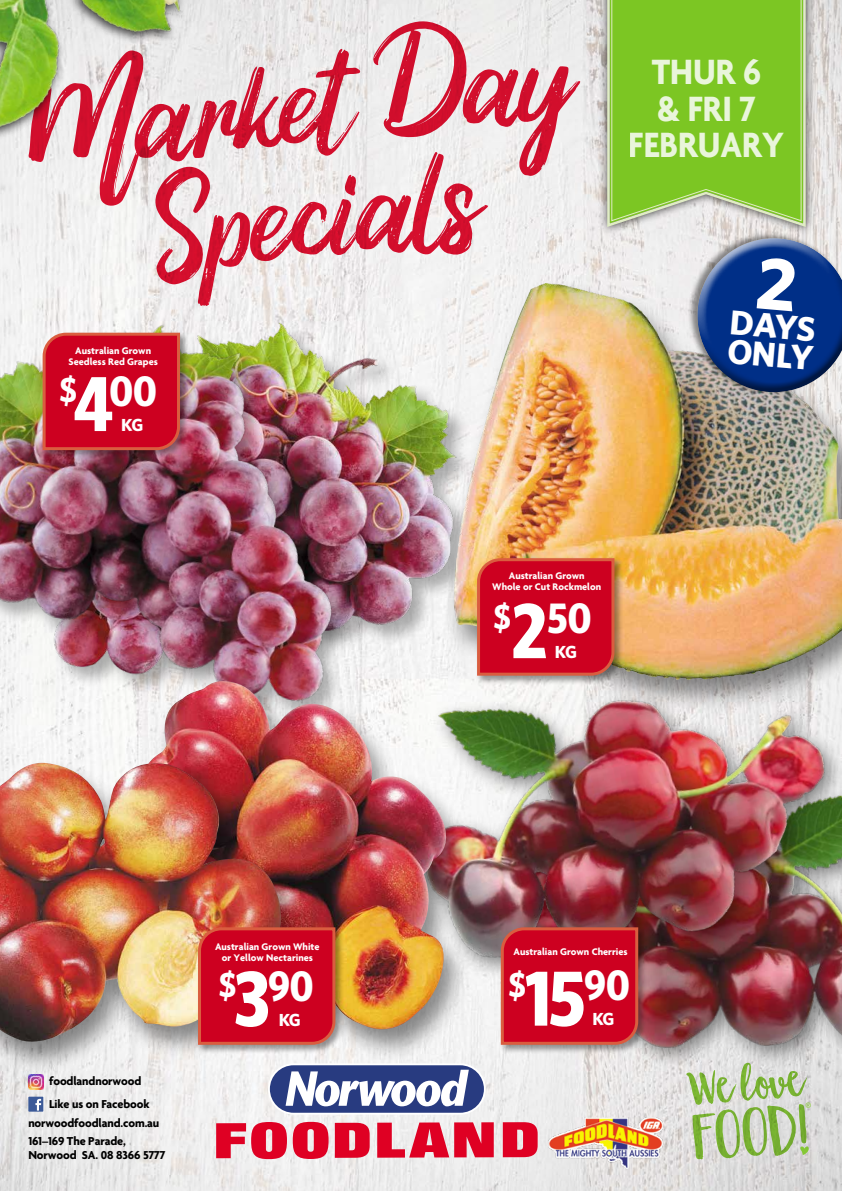
<style>
.page{position:relative;width:842px;height:1191px;background:#fff}
.page>*{position:absolute;margin:0;border:0;box-sizing:border-box;transform-origin:0 0}
.t1{font:148.6px/114px "Beatlight";color:#df0023;text-align:center}
.t2{font:700 78.1px "Whitney Condensed";color:#fff}
.t3{font:700 42.7px "Whitney Condensed";color:#fff}
.t4{font:700 38px/36.5px "Agenda";color:#fff;text-align:center;scale:.91 1}
.t5{font:700 35px "Whitney Condensed";color:#fff}
.t6{font:700 34.6px/28.5px "Whitney";color:#fff}
.t7{font:700 17.5px "Whitney";letter-spacing:-.065em;color:#fff}
.t8{font:700 12.4px/13.8px "Agenda";letter-spacing:-.01em;color:#000}
.t9{font:700 10.4px/11.2px "Agenda";color:#fff;text-align:center}
.s1{font-size:78.1px}
</style>
<div class="page">
<img style="left:0;top:0;width:842px;height:1191px">
<svg style="left:268px;top:1063px;width:218px;height:51px"></svg>
<div style="left:270px;top:1065px;width:214px;height:47px;background:#283b80;border-radius:24px"></div>
<svg style="left:286px;top:1069px;width:183px;height:37px"></svg>
<svg style="left:216px;top:1122px;width:71px;height:37px"></svg>
<svg style="left:293px;top:1121px;width:36px;height:38px"></svg>
<svg style="left:335px;top:1122px;width:35px;height:35px"></svg>
<svg style="left:377px;top:1122px;width:117px;height:35px;background:#e34e66"></svg>
<svg style="left:503px;top:1122px;width:35px;height:35px"></svg>
<img style="left:544px;top:1112px;width:123px;height:61px">
<div style="left:28px;top:1096px;width:15px;height:15px;background:#3c5a98"></div>
<svg style="left:35px;top:1098px;width:6px;height:12px"></svg>
<img style="left:28px;top:1074px;width:15px;height:15px">
<div style="left:598px;top:0;width:217px;height:235px;background:#000;opacity:.75"></div>
<svg style="left:606px;top:0;width:201px;height:229px;background:#c3cfad"></svg>
<svg style="left:611px;top:0;width:191px;height:222px;background:#83c730"></svg>
<img style="left:0;top:0;width:199px;height:159px">
<img style="left:423px;top:297px;width:20px;height:329px">
<img style="left:0;top:268px;width:423px;height:491px">
<div style="left:41px;top:331px;width:148px;height:129px;background:#000;opacity:.4"></div>
<svg style="left:41px;top:331px;width:140px;height:120px;background:#cd132b"></svg>
<img style="left:493px;top:1005px;width:349px;height:70px">
<img style="left:362px;top:626px;width:480px;height:379px">
<div style="left:499px;top:926px;width:149px;height:128px;background:#000;opacity:.4"></div>
<svg style="left:499px;top:925px;width:141px;height:121px;background:#ca0f28"></svg>
<div style="left:443px;top:279px;width:399px;height:435px;background:#000;opacity:.45"></div>
<img style="left:454px;top:284px;width:388px;height:396px">
<div style="left:476px;top:557px;width:148px;height:128px;background:#000;opacity:.4"></div>
<svg style="left:476px;top:556px;width:140px;height:121px;background:#cd1329"></svg>
<div style="left:688px;top:231px;width:154px;height:164px;background:#000;opacity:.45"></div>
<div style="left:696px;top:237px;width:146px;height:120px;background:#fff;opacity:.75"></div>
<div style="left:698px;top:262px;width:144px;height:131px;background:#000;opacity:.5"></div>
<div style="left:102px;top:677px;width:371px;height:384px;background:#000;opacity:.45"></div>
<img style="left:105px;top:681px;width:345px;height:351px">
<div style="left:0;top:759px;width:307px;height:315px;background:#000;opacity:.45"></div>
<img style="left:0;top:762px;width:285px;height:282px">
<div style="left:197px;top:926px;width:148px;height:128px;background:#000;opacity:.4"></div>
<svg style="left:197px;top:925px;width:140px;height:121px;background:#cd1028"></svg>
<svg style="left:686px;top:1062px;width:125px;height:97px;background:#becfa8"></svg>
<h1 class="t1" style="left:28px;top:91px;width:543px;rotate:-6deg">Market Day<br>Specials</h1>
<p class="t9" style="left:69px;top:346px;width:91px">Australian Grown<br>Seedless Red Grapes</p>
<h3 class="t5" style="left:60px;top:370px;width:19px">$</h3>
<h3 class="t3" style="left:73px;top:366px;width:85px"><span class="s1">4</span>00</h3>
<h3 class="t7" style="left:121px;top:414px;width:24px">KG</h3>
<h3 class="t4" style="left:629px;top:56px;width:172px">THUR 6<br>&amp; FRI 7<br>FEBRUARY</h3>
<h3 class="t6" style="left:731px;top:307px;width:88px;rotate:5deg"><sup>2</sup>DAYS<br>ONLY</h3>
<p class="t9" style="left:492px;top:570px;width:110px">Australian Grown<br>Whole or Cut Rockmelon</p>
<h3 class="t5" style="left:494px;top:597px;width:19px">$</h3>
<h3 class="t3" style="left:512px;top:593px;width:81px"><span class="s1">2</span>50</h3>
<h3 class="t7" style="left:555px;top:641px;width:24px">KG</h3>
<p class="t8" style="left:49px;top:1075px;width:94px">foodlandnorwood</p>
<p class="t8" style="left:49px;top:1097px;width:102px">Like us on Facebook</p>
<p class="t8" style="left:28px;top:1117px;width:133px">norwoodfoodland.com.au</p>
<p class="t8" style="left:28px;top:1134px;width:139px">161–169 The Parade,<br>Norwood SA. 08 8366 5777</p>
<p class="t9" style="left:215px;top:941px;width:106px">Australian Grown White or Yellow Nectarines</p>
<h3 class="t5" style="left:219px;top:964px;width:19px">$</h3>
<h3 class="t3" style="left:234px;top:961px;width:81px"><span class="s1">3</span>90</h3>
<h3 class="t7" style="left:279px;top:1009px;width:24px">KG</h3>
<p class="t9" style="left:513px;top:947px;width:116px">Australian Grown Cherries</p>
<h3 class="t5" style="left:509px;top:964px;width:19px">$</h3>
<h2 class="t2" style="left:526px;top:953px;width:106px">15<sup>90</sup></h2>
<h3 class="t7" style="left:593px;top:1008px;width:23px">KG</h3>
</div>
